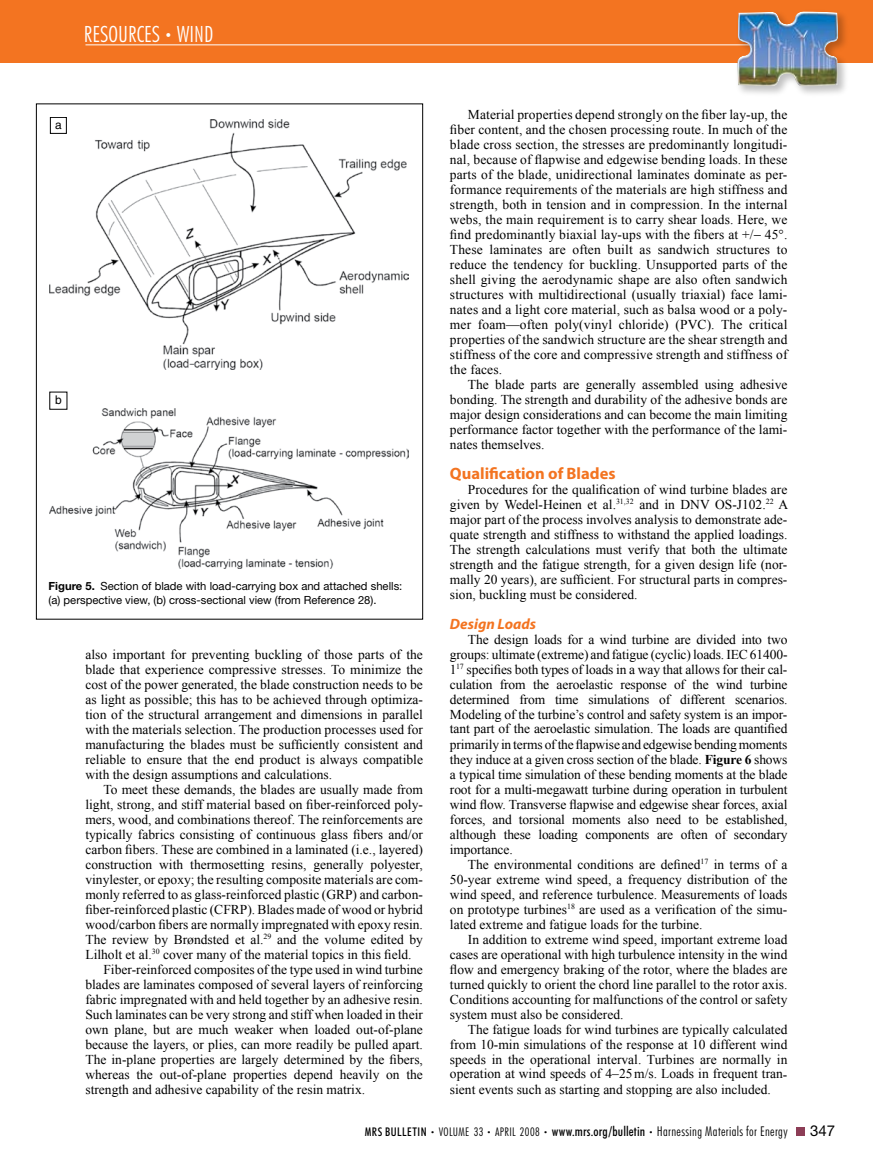
<style>
.page{position:relative;width:873px;height:1170px;background:#fff}
.page>*{position:absolute;margin:0;border:0;box-sizing:border-box;transform-origin:0 0}
.t1{font:22.5px "Futura Light Condensed BT";color:#fff}
.t2{font:700 16.5px "Myriad Pro";color:#f37421}
.t3{font:italic 700 15px "Myriad Pro";color:#f37421}
.t4{font:15px "Helvetica Neue LT Std";color:#000}
.t5{font:13.5px/15px "Times New Roman";color:#000;text-align:justify}
.t6{font:13.5px "Futura Light Condensed BT";letter-spacing:.03em;color:#000}
.t7{font:12px "Helvetica";color:#000}
.t8{font:11.25px/14.2px "Helvetica Neue LT Std";color:#000}
.s1{font-size:13.5px}
.s2{font-weight:700}
.s3{font-family:"Futura Medium Condensed BT";font-size:12px}
.s4{font-size:7.5px}
.s5{font-size:12px}
.s6{font-family:"Futura Medium Condensed BT"}
</style>
<div class="page">
<div style="left:796px;top:1127px;width:10px;height:9px;background:#8c3d56"></div>
<div style="left:0;top:0;width:873px;height:63px;background:#f37421"></div>
<hr style="left:86px;top:44px;width:702px;height:1px;background:#fff">
<div style="left:734px;top:8px;width:116px;height:91px;background:#000;opacity:.25"></div>
<img style="left:737px;top:11px;width:101px;height:76px">
<img style="left:50px;top:120px;width:358px;height:249px">
<img style="left:50px;top:409px;width:358px;height:159px">
<div style="left:50px;top:117px;width:17px;height:17px;border:1px solid #000"></div>
<h1 class="t1" style="left:84px;top:20px;width:131px">RESOURCES <span class="s1">•</span> WIND</h1>
<p class="t7" style="left:55px;top:118px;width:8px">a</p>
<p class="t7" style="left:55px;top:393px;width:8px">b</p>
<p class="t8" style="left:49px;top:578px;width:355px"><span class="s2">Figure 5.</span> Section of blade with load-carrying box and attached shells: (a) perspective view, (b) cross-sectional view (from Reference 28).</p>
<p class="t5" style="left:85px;top:646px;width:339px">also important for preventing buckling of those parts of the blade that experience compressive stresses. To minimize the cost of the power generated, the blade construction needs to be as light as possible; this has to be achieved through optimiza&shy;tion of the structural arrangement and dimensions in parallel with the materials selection. The production processes used for manufacturing the blades must be sufficiently consistent and reliable to ensure that the end product is always compatible with the design assumptions and calculations.</p>
<p class="t5" style="left:103px;top:781px;width:321px">To meet these demands, the blades are usually made from</p>
<p class="t5" style="left:85px;top:796px;width:339px">light, strong, and stiff material based on fiber-reinforced poly-</p>
<p class="t5" style="left:85px;top:811px;width:339px">mers, wood, and combinations thereof. The reinforcements are</p>
<p class="t5" style="left:85px;top:826px;width:339px">typically fabrics consisting of continuous glass fibers and/or</p>
<p class="t5" style="left:85px;top:841px;width:339px">carbon fibers. These are combined in a laminated (i.e., layered)</p>
<p class="t5" style="left:85px;top:856px;width:339px">construction with thermosetting resins, generally polyester,</p>
<p class="t5" style="left:85px;top:871px;width:339px">vinylester, or epoxy; the resulting composite materials are com-</p>
<p class="t5" style="left:85px;top:886px;width:339px">monly referred to as glass-reinforced plastic (GRP) and carbon-</p>
<p class="t5" style="left:85px;top:901px;width:339px">fiber-reinforced plastic (CFRP). Blades made of wood or hybrid</p>
<p class="t5" style="left:85px;top:916px;width:339px">wood/carbon fibers are normally impregnated with epoxy resin.</p>
<p class="t5" style="left:85px;top:931px;width:339px">The review by Brøndsted et al.<sup>29</sup> and the volume edited by</p>
<p class="t5" style="left:85px;top:946px;width:328px">Lilholt et al.<sup>30</sup> cover many of the material topics in this field.</p>
<p class="t5" style="left:103px;top:961px;width:321px">Fiber-reinforced composites of the type used in wind turbine</p>
<p class="t5" style="left:85px;top:976px;width:339px">blades are laminates composed of several layers of reinforcing</p>
<p class="t5" style="left:85px;top:991px;width:339px">fabric impregnated with and held together by an adhesive resin.</p>
<p class="t5" style="left:85px;top:1006px;width:339px">Such laminates can be very strong and stiff when loaded in their</p>
<p class="t5" style="left:85px;top:1021px;width:339px">own plane, but are much weaker when loaded out-of-plane</p>
<p class="t5" style="left:85px;top:1036px;width:339px">because the layers, or plies, can more readily be pulled apart.</p>
<p class="t5" style="left:85px;top:1051px;width:339px">The in-plane properties are largely determined by the fibers,</p>
<p class="t5" style="left:85px;top:1066px;width:339px">whereas the out-of-plane properties depend heavily on the</p>
<p class="t5" style="left:85px;top:1081px;width:281px">strength and adhesive capability of the resin matrix.</p>
<p class="t5" style="left:450px;top:106px;width:339px;text-indent:18px">Material properties depend strongly on the fiber lay-up, the fiber content, and the chosen processing route. In much of the blade cross section, the stresses are predominantly longitudi&shy;nal, because of flapwise and edgewise bending loads. In these parts of the blade, unidirectional laminates dominate as per&shy;formance requirements of the materials are high stiffness and strength, both in tension and in compression. In the internal webs, the main requirement is to carry shear loads. Here, we find predominantly biaxial lay-ups with the fibers at +/− 45°.<br>These laminates are often built as sandwich structures to reduce the tendency for buckling. Unsupported parts of the shell giving the aerodynamic shape are also often sandwich structures with multidirectional (usually triaxial) face lami&shy;nates and a light core material, such as balsa wood or a poly&shy;mer foam—often poly(vinyl chloride) (PVC). The critical properties of the sandwich structure are the shear strength and stiffness of the core and compressive strength and stiffness of the faces.</p>
<p class="t5" style="left:450px;top:376px;width:339px;text-indent:18px">The blade parts are generally assembled using adhesive bonding. The strength and durability of the adhesive bonds are major design considerations and can become the main limiting performance factor together with the performance of the lami&shy;nates themselves.</p>
<p class="t2" style="left:450px;top:462px;width:167px">Qualification of Blades</p>
<p class="t5" style="left:450px;top:481px;width:340px;text-indent:18px">Procedures for the qualification of wind turbine blades are given by Wedel-Heinen et al.<sup>31,32</sup> and in DNV OS-J102.<sup>22</sup> A major part of the process involves analysis to demonstrate ade&shy;quate strength and stiffness to withstand the applied loadings.<br>The strength calculations must verify that both the ultimate strength and the fatigue strength, for a given design life (nor&shy;mally 20 years), are sufficient. For structural parts in compres&shy;sion, buckling must be considered.</p>
<p class="t3" style="left:450px;top:614px;width:88px">Design Loads</p>
<p class="t5" style="left:450px;top:631px;width:339px;text-indent:18px">The design loads for a wind turbine are divided into two groups: ultimate (extreme) and fatigue (cyclic) loads. IEC 61400- 1<sup>17</sup> specifies both types of loads in a way that allows for their cal&shy;culation from the aeroelastic response of the wind turbine determined from time simulations of different scenarios.<br>Modeling of the turbine’s control and safety system is an impor&shy;tant part of the aeroelastic simulation. The loads are quantified primarily in terms of the flapwise and edgewise bending moments they induce at a given cross section of the blade. <span class="s2">Figure 6</span> shows a typical time simulation of these bending moments at the blade root for a multi-megawatt turbine during operation in turbulent wind flow. Transverse flapwise and edgewise shear forces, axial forces, and torsional moments also need to be established, although these loading components are often of secondary importance.</p>
<p class="t5" style="left:450px;top:856px;width:339px;text-indent:18px">The environmental conditions are defined<sup>17</sup> in terms of a 50-year extreme wind speed, a frequency distribution of the wind speed, and reference turbulence. Measurements of loads on prototype turbines<sup>18</sup> are used as a verification of the simu&shy;lated extreme and fatigue loads for the turbine.</p>
<p class="t5" style="left:450px;top:931px;width:339px;text-indent:18px">In addition to extreme wind speed, important extreme load cases are operational with high turbulence intensity in the wind flow and emergency braking of the rotor, where the blades are turned quickly to orient the chord line parallel to the rotor axis.<br>Conditions accounting for malfunctions of the control or safety system must also be considered.</p>
<p class="t5" style="left:450px;top:1021px;width:339px;text-indent:18px">The fatigue loads for wind turbines are typically calculated from 10-min simulations of the response at 10 different wind speeds in the operational interval. Turbines are normally in operation at wind speeds of 4–25m/s. Loads in frequent tran&shy;sient events such as starting and stopping are also included.</p>
<p class="t6" style="left:365px;top:1123px;width:424px"><span class="s3">MRS BULLETIN</span> <span class="s4">•</span> <span class="s5">VOLUME 33</span> <span class="s4">•</span> <span class="s5">APRIL 2008</span> <span class="s4">•</span> <span class="s6">www.mrs.org/bulletin</span> <span class="s4">•</span> Harnessing Materials for Energy</p>
<p class="t4" style="left:810px;top:1122px;width:27px">347</p>
</div>
